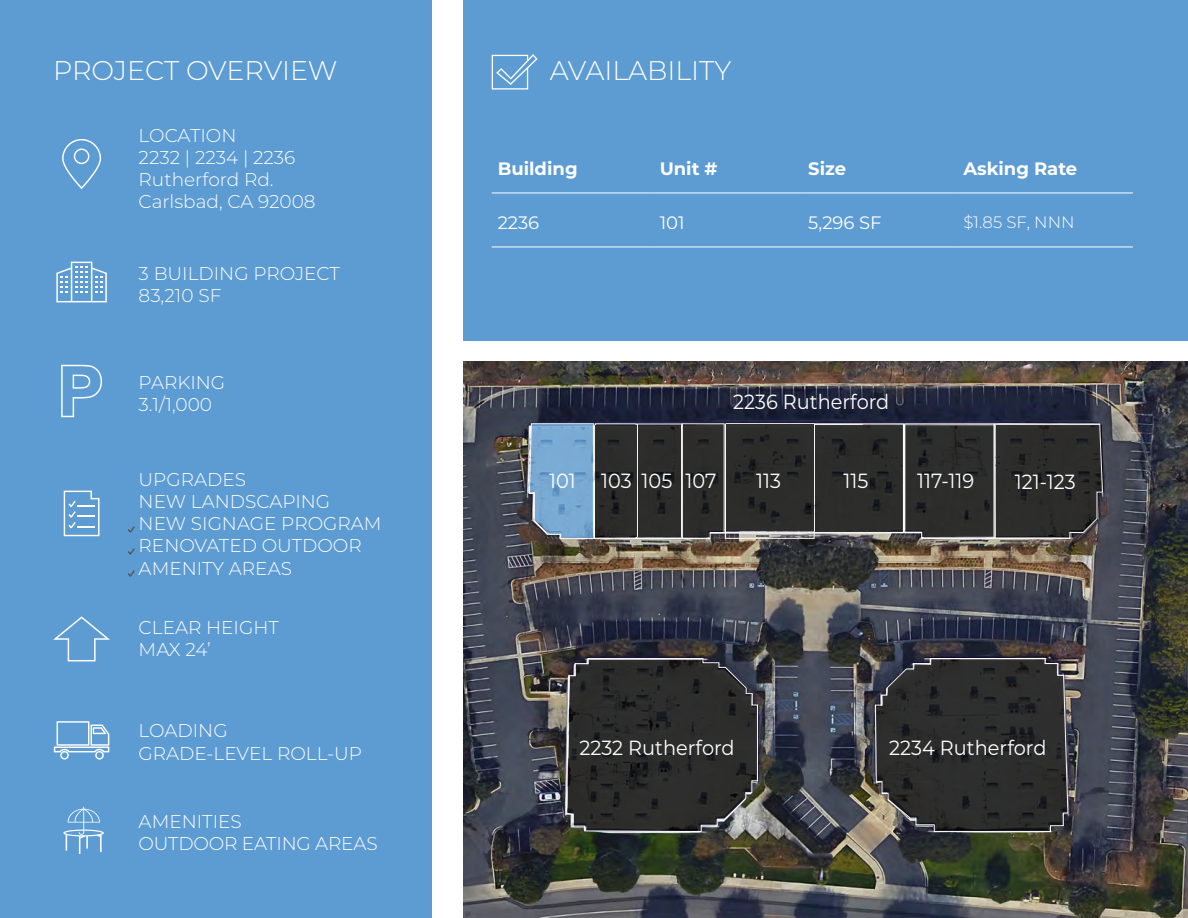
<style>
.page{position:relative;width:1188px;height:918px;background:#fff}
.page>*{position:absolute;margin:0;border:0;box-sizing:border-box;transform-origin:0 0}
.t1{font:300 27px "Montserrat";color:#fff}
.t2{font:20.4px "Montserrat";color:#fff;scale:.94 1}
.t3{font:300 18.45px/22.2px "Montserrat";color:#fff}
.t4{font:700 18px "Montserrat";color:#fff}
.t5{font:18px "Montserrat";color:#fff}
.t6{font:300 16.5px "Montserrat";color:#fff}
</style>
<div class="page">
<div style="left:0;top:0;width:439px;height:918px;background:#5d9cd3"></div>
<div style="left:462px;top:0;width:726px;height:340px;background:#5d9cd3"></div>
<svg style="left:62px;top:139px;width:39px;height:50px"></svg>
<svg style="left:61px;top:365px;width:41px;height:52px"></svg>
<svg style="left:56px;top:262px;width:51px;height:40px"></svg>
<svg style="left:53px;top:616px;width:57px;height:45px"></svg>
<svg style="left:54px;top:721px;width:55px;height:39px"></svg>
<svg style="left:64px;top:491px;width:36px;height:45px"></svg>
<img style="left:463px;top:361px;width:725px;height:557px">
<svg style="left:529px;top:423px;width:108px;height:116px;background:#7ea7ca"></svg>
<div style="left:637px;top:424px;width:45px;height:115px;border:1px solid #fff"></div>
<svg style="left:566px;top:658px;width:192px;height:174px;background:#353535"></svg>
<svg style="left:875px;top:658px;width:194px;height:174px;background:#343434"></svg>
<svg style="left:682px;top:423px;width:422px;height:116px;background:#393939"></svg>
<hr style="left:492px;top:193px;width:162px;height:1px;background:#fff">
<hr style="left:654px;top:193px;width:148px;height:1px;background:#fff">
<hr style="left:802px;top:193px;width:155px;height:1px;background:#fff">
<hr style="left:957px;top:193px;width:176px;height:1px;background:#fff">
<hr style="left:492px;top:247px;width:162px;height:1px;background:#fff">
<hr style="left:654px;top:247px;width:148px;height:1px;background:#fff">
<hr style="left:802px;top:247px;width:155px;height:1px;background:#fff">
<hr style="left:957px;top:247px;width:176px;height:1px;background:#fff">
<svg style="left:492px;top:54px;width:46px;height:36px"></svg>
<svg style="left:128px;top:526px;width:7px;height:6px"></svg>
<svg style="left:128px;top:548px;width:7px;height:7px"></svg>
<svg style="left:128px;top:570px;width:7px;height:7px"></svg>
<div style="left:432px;top:0;width:31px;height:918px;background:#fff"></div>
<svg style="left:595px;top:425px;width:42px;height:112px;background:#2a2a29"></svg>
<svg style="left:639px;top:425px;width:42px;height:112px;background:#2a2a2a"></svg>
<svg style="left:726px;top:424px;width:88px;height:107px;background:#2a2a2a"></svg>
<svg style="left:63px;top:807px;width:41px;height:47px"></svg>
<h1 class="t1" style="left:53px;top:52px;width:286px">PROJECT OVERVIEW</h1>
<h1 class="t1" style="left:550px;top:52px;width:183px">AVAILABILITY</h1>
<p class="t3" style="left:139px;top:124px;width:179px">LOCATION<br>2232 | 2234 | 2236<br>Rutherford Rd.<br>Carlsbad, CA 92008</p>
<p class="t3" style="left:139px;top:261px;width:203px">3 BUILDING PROJECT<br>83,210 SF</p>
<p class="t3" style="left:139px;top:370px;width:88px">PARKING<br>3.1/1,000</p>
<p class="t3" style="left:139px;top:468px;width:244px">UPGRADES<br>NEW LANDSCAPING<br>NEW SIGNAGE PROGRAM<br>RENOVATED OUTDOOR<br>AMENITY AREAS</p>
<p class="t3" style="left:139px;top:616px;width:142px">CLEAR HEIGHT<br>MAX 24’</p>
<p class="t3" style="left:139px;top:719px;width:225px">LOADING<br>GRADE-LEVEL ROLL-UP</p>
<p class="t3" style="left:139px;top:810px;width:240px">AMENITIES<br>OUTDOOR EATING AREAS</p>
<p class="t4" style="left:498px;top:155px;width:81px">Building</p>
<p class="t4" style="left:660px;top:155px;width:59px">Unit #</p>
<p class="t4" style="left:808px;top:155px;width:39px">Size</p>
<p class="t4" style="left:963px;top:155px;width:115px">Asking Rate</p>
<p class="t5" style="left:498px;top:210px;width:43px">2236</p>
<p class="t5" style="left:660px;top:210px;width:26px">101</p>
<p class="t5" style="left:808px;top:210px;width:75px">5,296 SF</p>
<p class="t6" style="left:963px;top:211px;width:113px">$1.85 SF, NNN</p>
<p class="t2" style="left:549px;top:467px;width:30px">101</p>
<p class="t2" style="left:733px;top:387px;width:168px">2236 Rutherford</p>
<p class="t2" style="left:686px;top:467px;width:34px">107</p>
<p class="t2" style="left:844px;top:467px;width:28px">115</p>
<p class="t2" style="left:917px;top:466px;width:62px">117-119</p>
<p class="t2" style="left:1015px;top:468px;width:66px">121-123</p>
<p class="t2" style="left:601px;top:467px;width:77px">103 105</p>
<p class="t2" style="left:756px;top:467px;width:28px">113</p>
<p class="t2" style="left:579px;top:734px;width:167px">2232 Rutherford</p>
<p class="t2" style="left:889px;top:734px;width:169px">2234 Rutherford</p>
</div>
